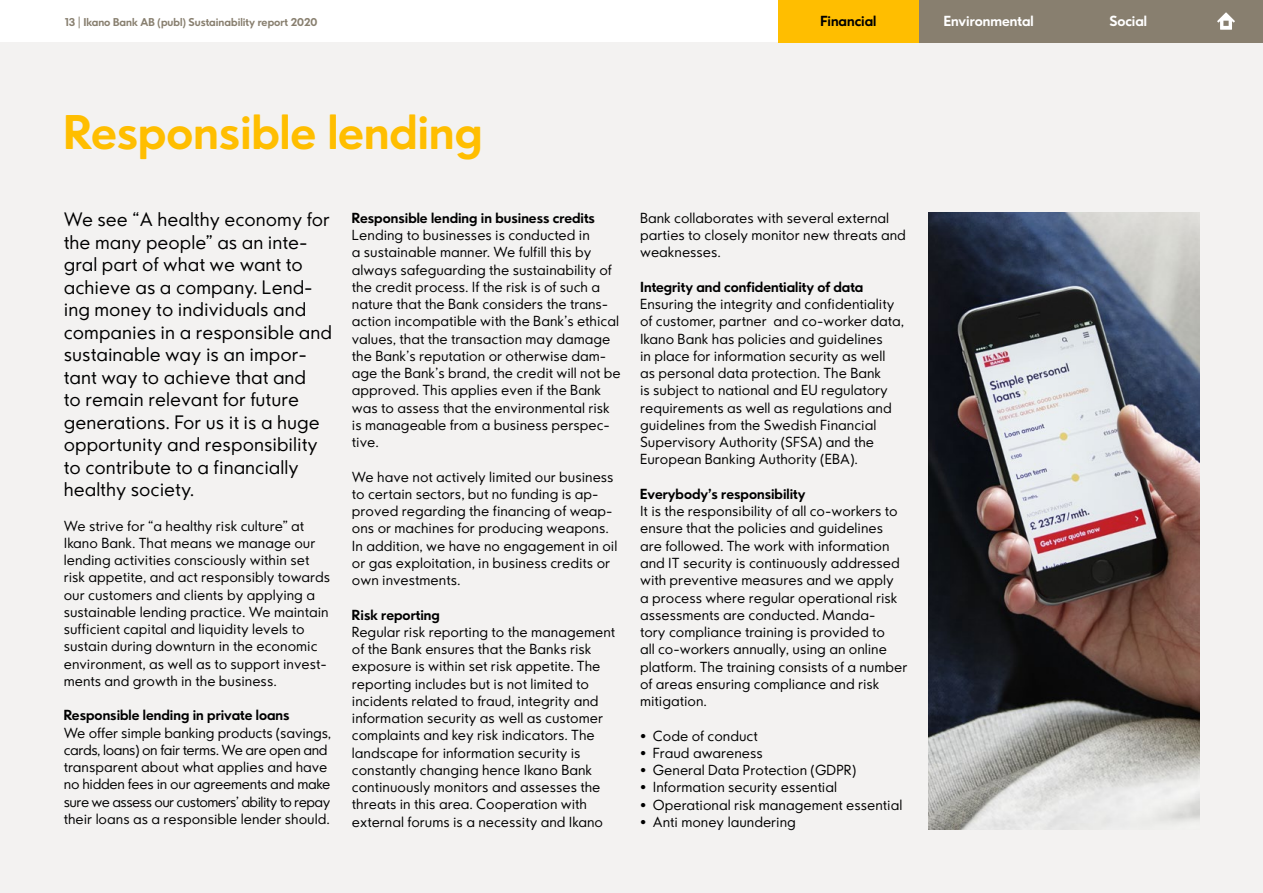
<style>
.page{position:relative;width:1263px;height:893px;background:#fff}
.page>*{position:absolute;margin:0;border:0;box-sizing:border-box;transform-origin:0 0}
.t1{font:700 45px "Ikano Sans";color:#ffbe00}
.t2{font:18px/22.5px "Ikano Sans";color:#000}
.t3{font:13.5px/17.2px "Ikano Sans";color:#000}
.t4{font:700 13.5px "Ikano Sans";color:#000}
.t5{font:700 13.5px "Ikano Sans";color:#fff}
.t6{font:700 10.5px "Ikano Sans";color:#887f6f}
</style>
<div class="page">
<div style="left:0;top:43px;width:1263px;height:850px;background:#f3f2f1"></div>
<div style="left:778px;top:0;width:485px;height:42px;background:#887f6f"></div>
<div style="left:778px;top:0;width:140px;height:42px;background:#ffbe00"></div>
<img style="left:928px;top:213px;width:271px;height:616px">
<svg style="left:1217px;top:12px;width:18px;height:18px"></svg>
<p class="t6" style="left:65px;top:15px;width:254px">13 | Ikano Bank AB (publ) Sustainability report 2020</p>
<p class="t4" style="left:820px;top:12px;width:57px">Financial</p>
<p class="t5" style="left:944px;top:12px;width:92px">Environmental</p>
<p class="t5" style="left:1109px;top:12px;width:39px">Social</p>
<h1 class="t1" style="left:64px;top:103px;width:420px">Responsible lending</h1>
<p class="t2" style="left:64px;top:208px;width:270px">We see “A healthy economy for the many people” as an inte&shy;gral part of what we want to achieve as a company. Lend&shy;ing money to individuals and companies in a responsible and sustainable way is an impor&shy;tant way to achieve that and<br>to remain relevant for future generations. For us it is a huge opportunity and responsibility to contribute to a financially healthy society.</p>
<p class="t3" style="left:64px;top:517px;width:268px">We strive for “a healthy risk culture” at Ikano Bank. That means we manage our lending activities consciously within set risk appetite, and act responsibly towards our customers and clients by applying a sustainable lending practice. We maintain sufficient capital and liquidity levels to sustain during downturn in the economic environment, as well as to support invest&shy;ments and growth in the business.</p>
<p class="t4" style="left:64px;top:707px;width:227px">Responsible lending in private loans</p>
<p class="t3" style="left:64px;top:724px;width:269px">We offer simple banking products (savings, cards, loans) on fair terms. We are open and transparent about what applies and have no hidden fees in our agreements and make sure we assess our customers’ ability to repay their loans as a responsible lender should.</p>
<p class="t4" style="left:352px;top:209px;width:245px">Responsible lending in business credits</p>
<p class="t3" style="left:352px;top:226px;width:270px">Lending to businesses is conducted in<br>a sustainable manner. We fulfill this by always safeguarding the sustainability of the credit process. If the risk is of such a nature that the Bank considers the trans&shy;action incompatible with the Bank’s ethical values, that the transaction may damage the Bank’s reputation or otherwise dam&shy;age the Bank’s brand, the credit will not be approved. This applies even if the Bank was to assess that the environmental risk is manageable from a business perspec&shy;tive.</p>
<p class="t3" style="left:352px;top:468px;width:267px">We have not actively limited our business to certain sectors, but no funding is ap&shy;proved regarding the financing of weap&shy;ons or machines for producing weapons.<br>In addition, we have no engagement in oil or gas exploitation, in business credits or own investments.</p>
<p class="t4" style="left:352px;top:606px;width:89px">Risk reporting</p>
<p class="t3" style="left:352px;top:623px;width:265px">Regular risk reporting to the management of the Bank ensures that the Banks risk exposure is within set risk appetite. The reporting includes but is not limited to incidents related to fraud, integrity and information security as well as customer complaints and key risk indicators. The landscape for information security is constantly changing hence Ikano Bank continuously monitors and assesses the threats in this area. Cooperation with external forums is a necessity and Ikano</p>
<p class="t3" style="left:640px;top:209px;width:267px">Bank collaborates with several external parties to closely monitor new threats and weaknesses.</p>
<p class="t4" style="left:640px;top:278px;width:225px">Integrity and confidentiality of data</p>
<p class="t3" style="left:640px;top:295px;width:265px">Ensuring the integrity and confidentiality of customer, partner and co-worker data, Ikano Bank has policies and guidelines<br>in place for information security as well<br>as personal data protection. The Bank<br>is subject to national and EU regulatory requirements as well as regulations and guidelines from the Swedish Financial Supervisory Authority (SFSA) and the European Banking Authority (EBA).</p>
<p class="t4" style="left:640px;top:485px;width:167px">Everybody’s responsibility</p>
<p class="t3" style="left:640px;top:502px;width:269px">It is the responsibility of all co-workers to ensure that the policies and guidelines are followed. The work with information and IT security is continuously addressed with preventive measures and we apply<br>a process where regular operational risk assessments are conducted. Manda-<br>tory compliance training is provided to<br>all co-workers annually, using an online platform. The training consists of a number of areas ensuring compliance and risk mitigation.</p>
<p class="t3" style="left:640px;top:727px;width:119px">• Code of conduct</p>
<p class="t3" style="left:640px;top:744px;width:124px">• Fraud awareness</p>
<p class="t3" style="left:640px;top:761px;width:218px">• General Data Protection (GDPR)</p>
<p class="t3" style="left:640px;top:778px;width:198px">• Information security essential</p>
<p class="t3" style="left:640px;top:796px;width:264px">• Operational risk management essential</p>
<p class="t3" style="left:640px;top:813px;width:157px">• Anti money laundering</p>
</div>
